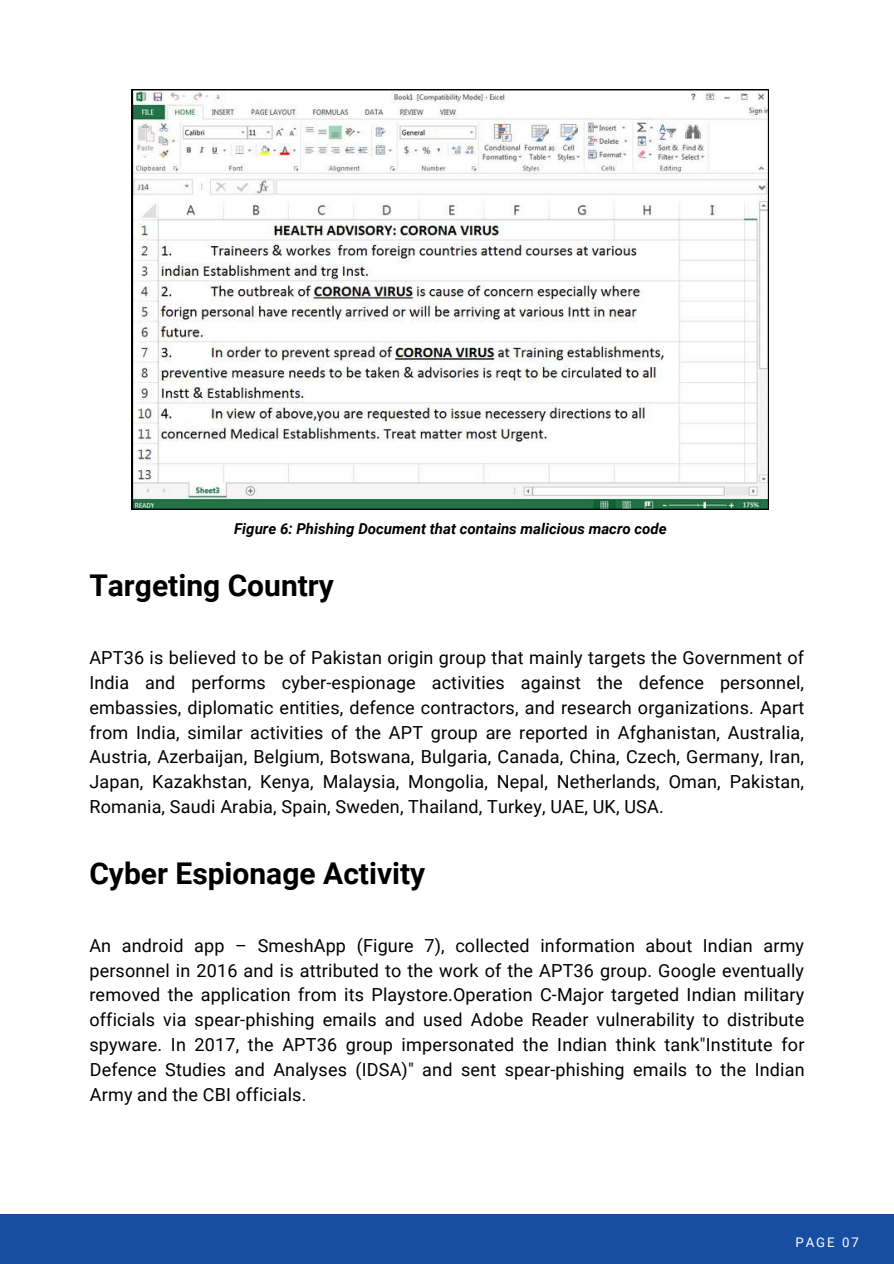
<style>
.page{position:relative;width:894px;height:1264px;background:#fff}
.page>*{position:absolute;margin:0;border:0;box-sizing:border-box;transform-origin:0 0}
.t1{font:700 30px "Roboto";color:#000}
.t2{font:18px/24.8px "Roboto";letter-spacing:.01em;color:#000;text-align:justify}
.t3{font:italic 700 15px "Roboto";color:#000}
.t4{font:13.2px "Roboto";letter-spacing:.15em;color:#fff}
</style>
<div class="page">
<div style="left:0;top:1213px;width:893px;height:50px;background:#174ea2"></div>
<svg style="left:132px;top:89px;width:636px;height:421px"></svg>
<p class="t3" style="left:234px;top:518px;width:434px">Figure 6: Phishing Document that contains malicious macro code</p>
<h1 class="t1" style="left:89px;top:564px;width:246px">Targeting Country</h1>
<p class="t2" style="left:89px;top:645px;width:716px">APT36 is believed to be of Pakistan origin group that mainly targets the Government of India and performs cyber-espionage activities against the defence personnel, embassies, diplomatic entities, defence contractors, and research organizations. Apart from India, similar activities of the APT group are reported in Afghanistan, Australia, Austria, Azerbaijan, Belgium, Botswana, Bulgaria, Canada, China, Czech, Germany, Iran, Japan, Kazakhstan, Kenya, Malaysia, Mongolia, Nepal, Netherlands, Oman, Pakistan, Romania, Saudi Arabia, Spain, Sweden, Thailand, Turkey, UAE, UK, USA.</p>
<h1 class="t1" style="left:89px;top:851px;width:337px">Cyber Espionage Activity</h1>
<p class="t2" style="left:89px;top:932px;width:716px">An android app – SmeshApp (Figure 7), collected information about Indian army personnel in 2016 and is attributed to the work of the APT36 group. Google eventually removed the application from its Playstore.Operation C-Major targeted Indian military officials via spear-phishing emails and used Adobe Reader vulnerability to distribute spyware. In 2017, the APT36 group impersonated the Indian think tank"Institute for Defence Studies and Analyses (IDSA)" and sent spear-phishing emails to the Indian Army and the CBI officials.</p>
<p class="t4" style="left:795px;top:1232px;width:65px">PAGE 07</p>
</div>
